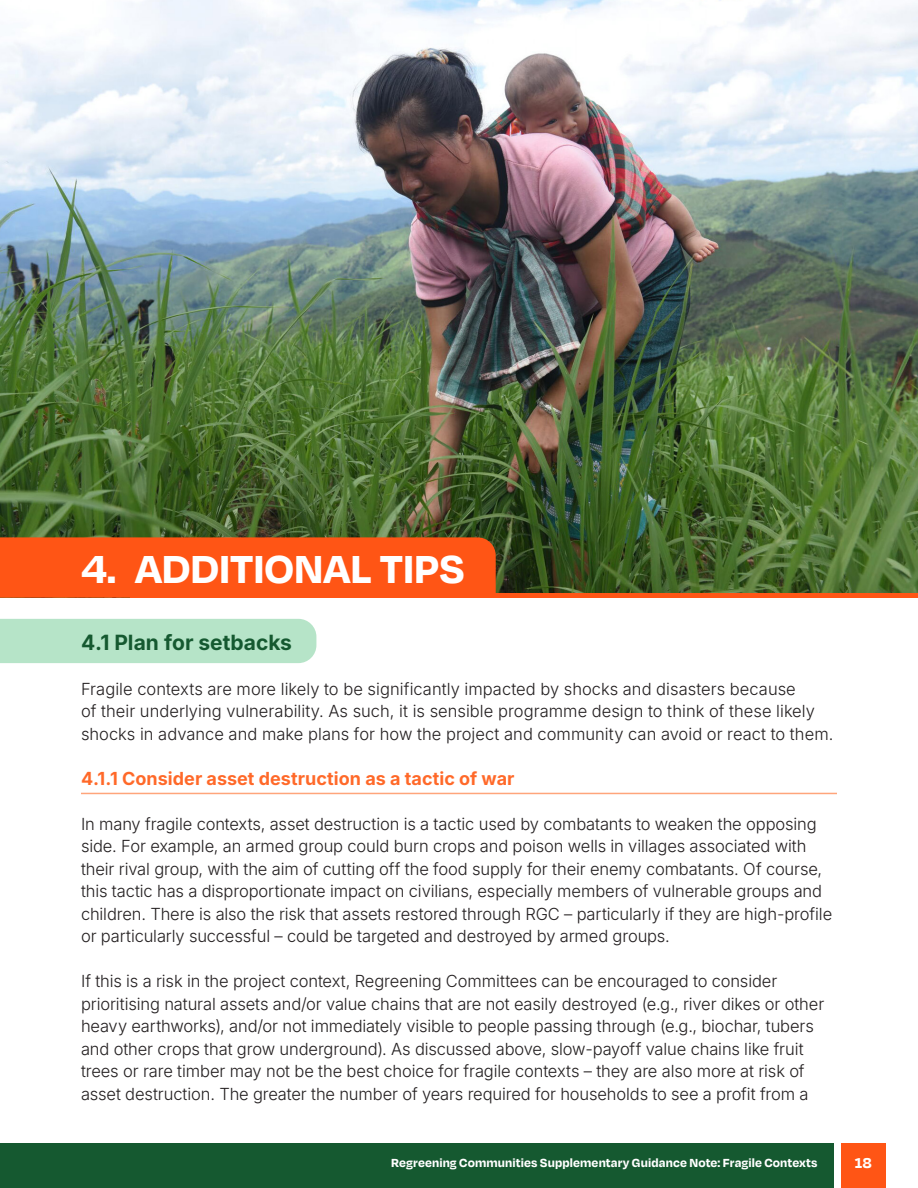
<style>
.page{position:relative;width:918px;height:1188px;background:#fff}
.page>*{position:absolute;margin:0;border:0;box-sizing:border-box;transform-origin:0 0}
.t1{font:700 45px "Degular";color:#fff}
.t2{font:21px "Inter";color:#155930}
.t3{font:18px "Inter";letter-spacing:.005em;color:#ff6929}
.t4{font:300 16.5px/22.5px "Inter";letter-spacing:-.005em;color:#231f20}
.t5{font:700 16.5px "Degular";color:#fff}
.t6{font:700 13.5px "Degular";letter-spacing:.01em;color:#fff}
</style>
<div class="page">
<div style="left:841px;top:1144px;width:45px;height:44px;background:#ff5515"></div>
<div style="left:0;top:1144px;width:834px;height:44px;background:#155930"></div>
<img style="left:0;top:0;width:918px;height:594px">
<div style="left:0;top:537px;width:496px;height:61px;background:#ff5515"></div>
<hr style="left:131px;top:594px;width:787px;height:4px;background:#ff5515">
<div style="left:0;top:619px;width:316px;height:44px;background:#b6e4c8"></div>
<hr style="left:81px;top:793px;width:756px;height:1px;background:#ffa57b">
<p class="t1" style="left:81px;top:540px;width:385px">4. ADDITIONAL TIPS</p>
<p class="t2" style="left:81px;top:627px;width:212px">4.1 Plan for setbacks</p>
<p class="t4" style="left:81px;top:677px;width:754px">Fragile contexts are more likely to be significantly impacted by shocks and disasters because<br>of their underlying vulnerability. As such, it is sensible programme design to think of these likely shocks in advance and make plans for how the project and community can avoid or react to them.</p>
<p class="t3" style="left:81px;top:765px;width:435px">4.1.1 Consider asset destruction as a tactic of war</p>
<p class="t4" style="left:81px;top:812px;width:753px">In many fragile contexts, asset destruction is a tactic used by combatants to weaken the opposing side. For example, an armed group could burn crops and poison wells in villages associated with their rival group, with the aim of cutting off the food supply for their enemy combatants. Of course, this tactic has a disproportionate impact on civilians, especially members of vulnerable groups and children. There is also the risk that assets restored through RGC – particularly if they are high-profile or particularly successful – could be targeted and destroyed by armed groups.</p>
<p class="t4" style="left:81px;top:970px;width:745px">If this is a risk in the project context, Regreening Committees can be encouraged to consider prioritising natural assets and/or value chains that are not easily destroyed (e.g., river dikes or other heavy earthworks), and/or not immediately visible to people passing through (e.g., biochar, tubers and other crops that grow underground). As discussed above, slow-payoff value chains like fruit trees or rare timber may not be the best choice for fragile contexts – they are also more at risk of asset destruction. The greater the number of years required for households to see a profit from a</p>
<p class="t6" style="left:391px;top:1155px;width:428px">Regreening Communities Supplementary Guidance Note: Fragile Contexts</p>
<p class="t5" style="left:855px;top:1152px;width:19px">18</p>
</div>
